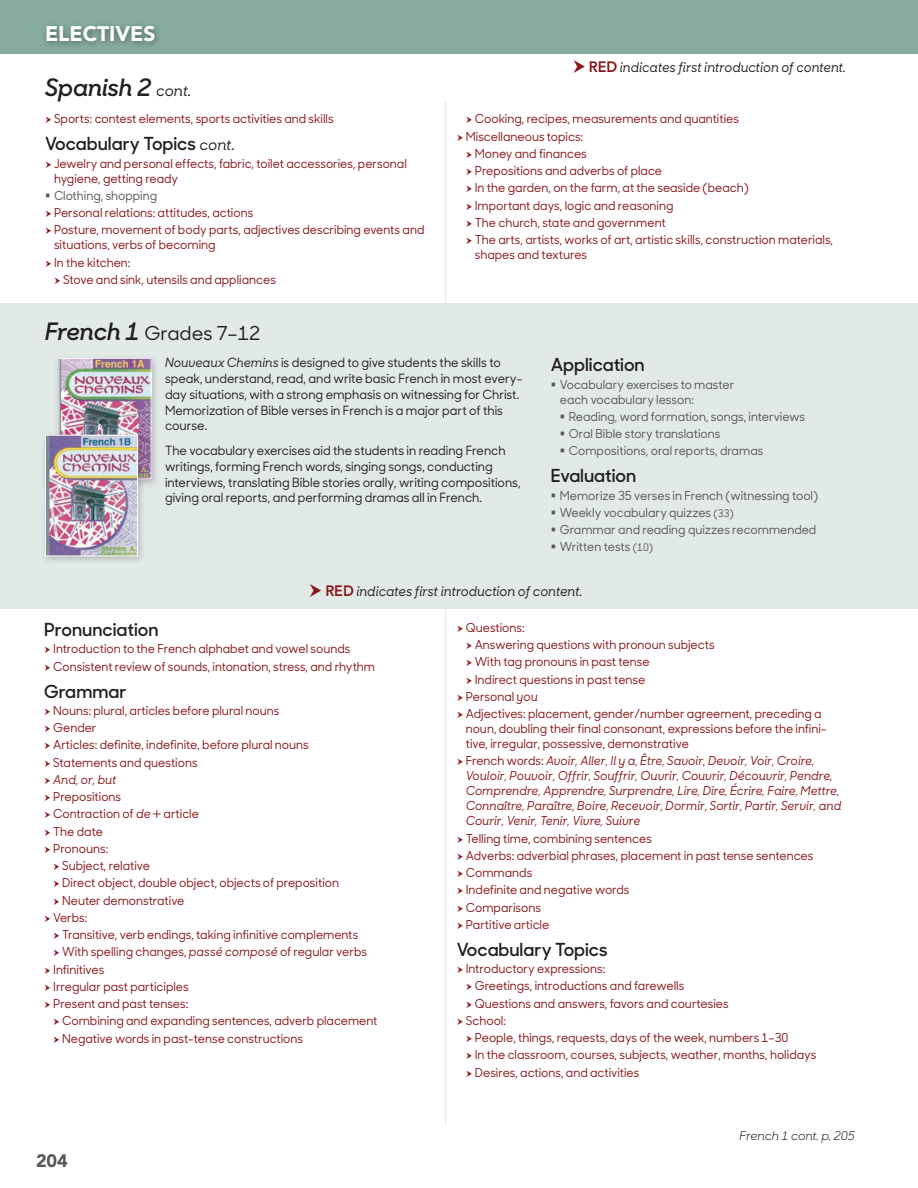
<style>
.page{position:relative;width:918px;height:1188px;background:#fff}
.page>*{position:absolute;margin:0;border:0;box-sizing:border-box;transform-origin:0 0}
.SS_Subjects_Subheads{font:italic 600 24px "Sharp Sans No 1";color:#231f20}
.t1{font:900 21px "Avenir";color:#fff}
.SS_Subjects_Subheads-2{font:500 19.2px "Sharp Sans No 1";color:#231f20}
.SS_Subhead_under_ite{font:600 18px "Sharp Sans No 1";color:#231f20}
.t2{font:900 18px "Avenir";color:#57585a}
.SS_Introduction_to_c{font:italic 500 13.5px "Sharp Sans No 1";color:#231f20;scale:.95 1}
.SS_Opening_Paragraph{font:500 12.75px/15.8px "Sharp Sans No 1";color:#231f20;scale:.95 1}
.t3{font:500 12.3px/15px "Sharp Sans No 1";color:#88181b;scale:.95 1}
.t4{font:italic 500 12.3px/15px "Sharp Sans No 1";color:#88181b;scale:.95 1}
.t5{font:500 12.3px/15px "Sharp Sans No 1";color:#57585a;scale:.95 1}
.SS_Item_cont__on_nex{font:italic 12px "Sharp Sans No 1";color:#231f20}
.s1{font-weight:500;font-size:15px}
.s2{font-weight:500;font-style:italic;font-size:15px}
.s3{font-family:"Avenir";font-weight:800;font-style:normal;font-size:15px;color:#88181b}
.s4{font-weight:600;font-style:italic;font-size:24px}
.s5{font-style:italic}
.s6{font-size:10.5px}
.s7{font-style:normal}
</style>
<div class="page">
<hr style="left:445px;top:102px;width:1px;height:1023px;background:#e2eae7">
<div style="left:0;top:0;width:918px;height:54px;background:#86ac9f"></div>
<div style="left:42px;top:21px;width:121px;height:28px;background:#231f20;opacity:.5"></div>
<div style="left:0;top:304px;width:918px;height:305px;background:#e2eae7"></div>
<div style="left:54px;top:354px;width:105px;height:135px;background:#231f20;opacity:.25"></div>
<img style="left:60px;top:360px;width:90px;height:117px">
<div style="left:58px;top:358px;width:94px;height:121px;border:1px solid #fff"></div>
<div style="left:40px;top:431px;width:106px;height:135px;background:#231f20;opacity:.25"></div>
<img style="left:47px;top:437px;width:89px;height:117px">
<div style="left:45px;top:435px;width:93px;height:121px;border:1px solid #fff"></div>
<h2 class="t1" style="left:45px;top:20px;width:112px">ELECTIVES</h2>
<p class="SS_Subjects_Subheads" style="left:45px;top:67px;width:148px">Spanish 2 <span class="s1">cont.</span></p>
<p class="t3" style="left:54px;top:111px;width:296px">Sports: contest elements, sports activities and skills</p>
<p class="SS_Subhead_under_ite" style="left:45px;top:130px;width:191px">Vocabulary Topics <span class="s2">cont.</span></p>
<p class="t3" style="left:54px;top:155px;width:373px">Jewelry and personal effects, fabric, toilet accessories, personal hygiene, getting ready</p>
<p class="t5" style="left:54px;top:187px;width:110px">Clothing, shopping</p>
<p class="t3" style="left:54px;top:205px;width:211px">Personal relations: attitudes, actions</p>
<p class="t3" style="left:54px;top:222px;width:391px">Posture, movement of body parts, adjectives describing events and situations, verbs of becoming</p>
<p class="t3" style="left:54px;top:254px;width:82px">In the kitchen:</p>
<p class="t3" style="left:63px;top:271px;width:226px">Stove and sink, utensils and appliances</p>
<p class="SS_Introduction_to_c" style="left:589px;top:57px;width:272px"><span class="s3">RED</span> indicates first introduction of content.</p>
<p class="t3" style="left:475px;top:111px;width:280px">Cooking, recipes, measurements and quantities</p>
<p class="t3" style="left:466px;top:128px;width:125px">Miscellaneous topics:</p>
<p class="t3" style="left:475px;top:145px;width:120px">Money and finances</p>
<p class="t3" style="left:475px;top:163px;width:199px">Prepositions and adverbs of place</p>
<p class="t3" style="left:475px;top:180px;width:290px">In the garden, on the farm, at the seaside (beach)</p>
<p class="t3" style="left:475px;top:197px;width:211px">Important days, logic and reasoning</p>
<p class="t3" style="left:475px;top:214px;width:202px">The church, state and government</p>
<p class="t3" style="left:475px;top:232px;width:379px">The arts, artists, works of art, artistic skills, construction materials, shapes and textures</p>
<p class="SS_Subjects_Subheads-2" style="left:45px;top:319px;width:217px"><span class="s4">French 1</span> Grades 7–12</p>
<p class="SS_Opening_Paragraph" style="left:165px;top:354px;width:378px"><span class="s5">Nouveaux Chemins</span> is designed to give students the skills to speak, understand, read, and write basic French in most every&shy;day situations, with a strong emphasis on witnessing for Christ.<br>Memorization of Bible verses in French is a major part of this course.</p>
<p class="SS_Opening_Paragraph" style="left:165px;top:442px;width:376px">The vocabulary exercises aid the students in reading French writings, forming French words, singing songs, conducting interviews, translating Bible stories orally, writing compositions, giving oral reports, and performing dramas all in French.</p>
<p class="SS_Subhead_under_ite" style="left:551px;top:351px;width:95px">Application</p>
<p class="t5" style="left:560px;top:376px;width:185px">Vocabulary exercises to master each vocabulary lesson:</p>
<p class="t5" style="left:569px;top:408px;width:250px">Reading, word formation, songs, interviews</p>
<p class="t5" style="left:569px;top:426px;width:161px">Oral Bible story translations</p>
<p class="t5" style="left:569px;top:443px;width:206px">Compositions, oral reports, dramas</p>
<p class="SS_Subhead_under_ite" style="left:551px;top:462px;width:87px">Evaluation</p>
<p class="t5" style="left:560px;top:487px;width:274px">Memorize 35 verses in French (witnessing tool)</p>
<p class="t5" style="left:560px;top:504px;width:185px">Weekly vocabulary quizzes <span class="s6">(33)</span></p>
<p class="t5" style="left:560px;top:522px;width:272px">Grammar and reading quizzes recommended</p>
<p class="t5" style="left:560px;top:539px;width:100px">Written tests <span class="s6">(10)</span></p>
<p class="SS_Introduction_to_c" style="left:325px;top:581px;width:272px"><span class="s3">RED</span> indicates first introduction of content.</p>
<p class="SS_Subhead_under_ite" style="left:44px;top:616px;width:116px">Pronunciation</p>
<p class="t3" style="left:53px;top:641px;width:314px">Introduction to the French alphabet and vowel sounds</p>
<p class="t3" style="left:53px;top:658px;width:340px">Consistent review of sounds, intonation, stress, and rhythm</p>
<p class="SS_Subhead_under_ite" style="left:44px;top:677px;width:84px">Grammar</p>
<p class="t3" style="left:53px;top:702px;width:240px">Nouns: plural, articles before plural nouns</p>
<p class="t3" style="left:53px;top:720px;width:47px">Gender</p>
<p class="t3" style="left:53px;top:737px;width:271px">Articles: definite, indefinite, before plural nouns</p>
<p class="t3" style="left:53px;top:754px;width:154px">Statements and questions</p>
<p class="t4" style="left:53px;top:772px;width:68px">And, or, but</p>
<p class="t3" style="left:53px;top:789px;width:73px">Prepositions</p>
<p class="t3" style="left:53px;top:806px;width:155px">Contraction of <span class="s5">de</span> article</p>
<p class="t3" style="left:53px;top:823px;width:54px">The date</p>
<p class="t3" style="left:53px;top:840px;width:60px">Pronouns:</p>
<p class="t3" style="left:62px;top:858px;width:94px">Subject, relative</p>
<p class="t3" style="left:62px;top:875px;width:293px">Direct object, double object, objects of preposition</p>
<p class="t3" style="left:62px;top:892px;width:130px">Neuter demonstrative</p>
<p class="t3" style="left:53px;top:909px;width:38px">Verbs:</p>
<p class="t3" style="left:62px;top:927px;width:313px">Transitive, verb endings, taking infinitive complements</p>
<p class="t3" style="left:62px;top:944px;width:322px">With spelling changes, <span class="s5">passé composé</span> of regular verbs</p>
<p class="t3" style="left:53px;top:961px;width:55px">Infinitives</p>
<p class="t3" style="left:53px;top:978px;width:144px">Irregular past participles</p>
<p class="t3" style="left:53px;top:996px;width:144px">Present and past tenses:</p>
<p class="t3" style="left:62px;top:1013px;width:333px">Combining and expanding sentences, adverb placement</p>
<p class="t3" style="left:62px;top:1030px;width:255px">Negative words in past-tense constructions</p>
<h3 class="t2" style="left:36px;top:1150px;width:33px">204</h3>
<p class="t3" style="left:466px;top:619px;width:63px">Questions:</p>
<p class="t3" style="left:475px;top:637px;width:254px">Answering questions with pronoun subjects</p>
<p class="t3" style="left:475px;top:654px;width:186px">With tag pronouns in past tense</p>
<p class="t3" style="left:475px;top:671px;width:181px">Indirect questions in past tense</p>
<p class="t3" style="left:466px;top:688px;width:77px">Personal <span class="s5">you</span></p>
<p class="t3" style="left:466px;top:706px;width:381px">Adjectives: placement, gender/number agreement, preceding a noun, doubling their final consonant, expressions before the infini&shy;tive, irregular, possessive, demonstrative</p>
<p class="t4" style="left:466px;top:754px;width:397px"><span class="s7">French words:</span> Avoir, Aller, Il y a, Être, Savoir, Devoir, Voir, Croire, Vouloir, Pouvoir, Offrir, Souffrir, Ouvrir, Couvrir, Découvrir, Pendre, Comprendre, Apprendre, Surprendre, Lire, Dire, Écrire, Faire, Mettre, Connaître, Paraître, Boire, Recevoir, Dormir, Sortir, Partir, Servir, and Courir, Venir, Tenir, Vivre, Suivre</p>
<p class="t3" style="left:466px;top:830px;width:197px">Telling time, combining sentences</p>
<p class="t3" style="left:466px;top:847px;width:367px">Adverbs: adverbial phrases, placement in past tense sentences</p>
<p class="t3" style="left:466px;top:865px;width:72px">Commands</p>
<p class="t3" style="left:466px;top:882px;width:174px">Indefinite and negative words</p>
<p class="t3" style="left:466px;top:899px;width:81px">Comparisons</p>
<p class="t3" style="left:466px;top:916px;width:89px">Partitive article</p>
<p class="SS_Subhead_under_ite" style="left:457px;top:935px;width:152px">Vocabulary Topics</p>
<p class="t3" style="left:466px;top:961px;width:148px">Introductory expressions:</p>
<p class="t3" style="left:475px;top:978px;width:222px">Greetings, introductions and farewells</p>
<p class="t3" style="left:475px;top:995px;width:269px">Questions and answers, favors and courtesies</p>
<p class="t3" style="left:466px;top:1012px;width:44px">School:</p>
<p class="t3" style="left:475px;top:1030px;width:332px">People, things, requests, days of the week, numbers 1–30</p>
<p class="t3" style="left:475px;top:1047px;width:361px">In the classroom, courses, subjects, weather, months, holidays</p>
<p class="t3" style="left:475px;top:1064px;width:175px">Desires, actions, and activities</p>
<p class="SS_Item_cont__on_nex" style="left:739px;top:1127px;width:117px">French 1 cont. p. 205</p>
</div>
